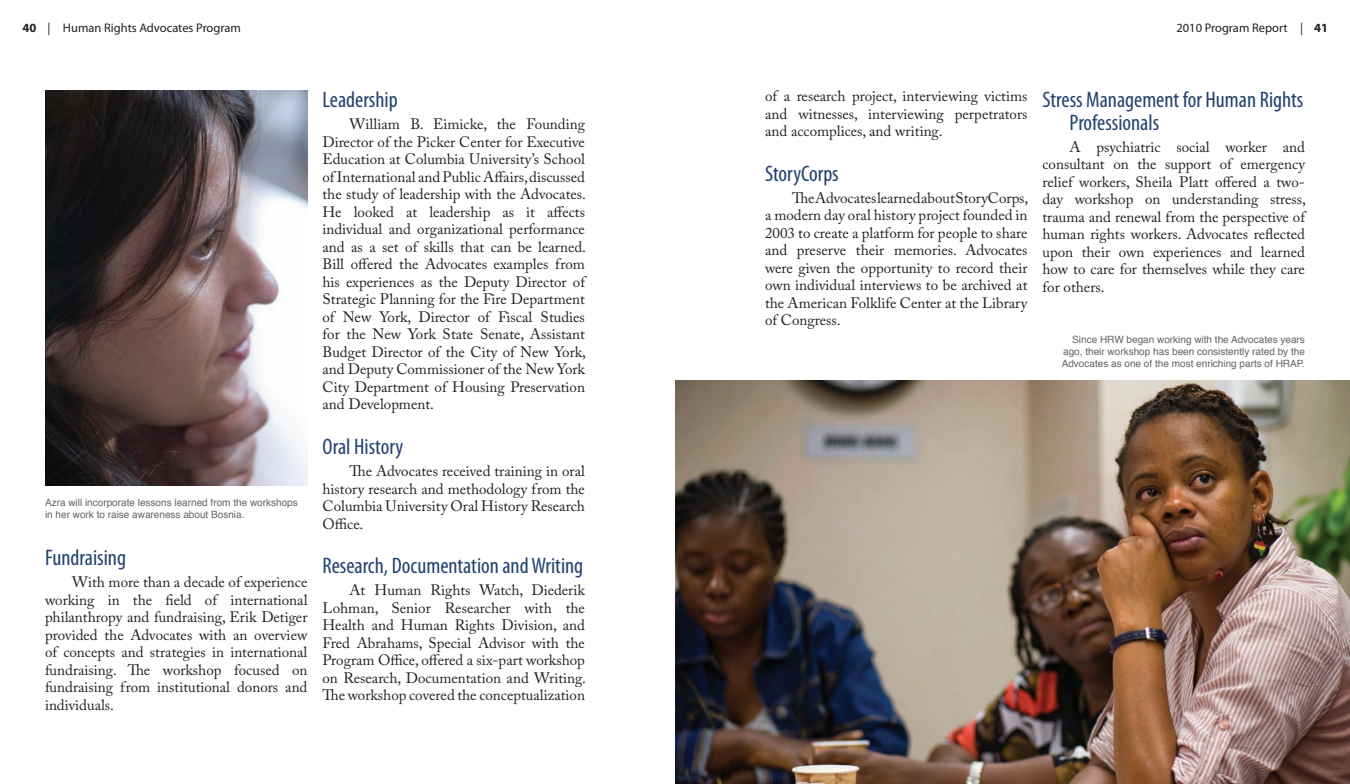
<style>
.page{position:relative;width:1350px;height:784px;background:#fff}
.page>*{position:absolute;margin:0;border:0;box-sizing:border-box;transform-origin:0 0}
.t1{font:condensed 22.5px/22.5px "Myriad Pro";color:#234171}
.t2{font:15px/17.5px "Adobe Caslon Pro";color:#231f20;text-align:justify}
.t3{font:12.5px "Myriad Pro";color:#231f20}
.t4{font:10px/12px "Helvetica";color:#636366}
.s1{font-weight:700}
</style>
<div class="page">
<img style="left:675px;top:380px;width:675px;height:403px">
<img style="left:45px;top:90px;width:263px;height:395px">
<p class="t3" style="left:22px;top:20px;width:220px"><span class="s1">40</span> | Human Rights Advocates Program</p>
<p class="t3" style="left:1176px;top:20px;width:153px">2010 Program Report | <span class="s1">41</span></p>
<p class="t4" style="left:45px;top:497px;width:254px">Azra will incorporate lessons learned from the workshops in her work to raise awareness about Bosnia.</p>
<h1 class="t1" style="left:45px;top:545px;width:82px">Fundraising</h1>
<p class="t2" style="left:45px;top:572px;width:264px;text-indent:27px">With more than a decade of experience working in the field of international philanthropy and fundraising, Erik Detiger provided the Advocates with an overview of concepts and strategies in international fundraising. The workshop focused on fundraising from institutional donors and individuals.</p>
<h1 class="t1" style="left:322px;top:88px;width:77px">Leadership</h1>
<p class="t2" style="left:322px;top:115px;width:265px;text-indent:27px">William B. Eimicke, the Founding Director of the Picker Center for Executive Education at Columbia University’s School of International and Public Affairs, discussed the study of leadership with the Advocates.<br>He looked at leadership as it affects individual and organizational performance and as a set of skills that can be learned.<br>Bill offered the Advocates examples from his experiences as the Deputy Director of Strategic Planning for the Fire Department of New York, Director of Fiscal Studies for the New York State Senate, Assistant Budget Director of the City of New York, and Deputy Commissioner of the New York City Department of Housing Preservation and Development.</p>
<h1 class="t1" style="left:322px;top:434px;width:82px">Oral History</h1>
<p class="t2" style="left:322px;top:461px;width:264px;text-indent:27px">The Advocates received training in oral history research and methodology from the Columbia University Oral History Research Office.</p>
<h1 class="t1" style="left:322px;top:553px;width:262px">Research, Documentation and Writing</h1>
<p class="t2" style="left:322px;top:580px;width:265px;text-indent:27px">At Human Rights Watch, Diederik Lohman, Senior Researcher with the Health and Human Rights Division, and Fred Abrahams, Special Advisor with the Program Office, offered a six-part workshop on Research, Documentation and Writing.<br>The workshop covered the conceptualization</p>
<p class="t2" style="left:765px;top:87px;width:264px">of a research project, interviewing victims and witnesses, interviewing perpetrators and accomplices, and writing.</p>
<h1 class="t1" style="left:765px;top:162px;width:75px">StoryCorps</h1>
<p class="t2" style="left:765px;top:189px;width:265px;text-indent:27px">The Advocates learned about StoryCorps, a modern day oral history project founded in 2003 to create a platform for people to share and preserve their memories. Advocates were given the opportunity to record their own individual interviews to be archived at the American Folklife Center at the Library of Congress.</p>
<h1 class="t1" style="left:1069px;top:88px;width:235px;text-indent:-27px">Stress Management for Human Rights<br>Professionals</h1>
<p class="t2" style="left:1042px;top:137px;width:265px;text-indent:27px">A psychiatric social worker and consultant on the support of emergency relief workers, Sheila Platt offered a two&shy;day workshop on understanding stress, trauma and renewal from the perspective of human rights workers. Advocates reflected upon their own experiences and learned how to care for themselves while they care for others.</p>
<p class="t4" style="left:1062px;top:333px;width:245px;text-align:justify;text-indent:11px">Since HRW began working with the Advocates years ago, their workshop has been consistently rated by the Advocates as one of the most enriching parts of HRAP.</p>
</div>
